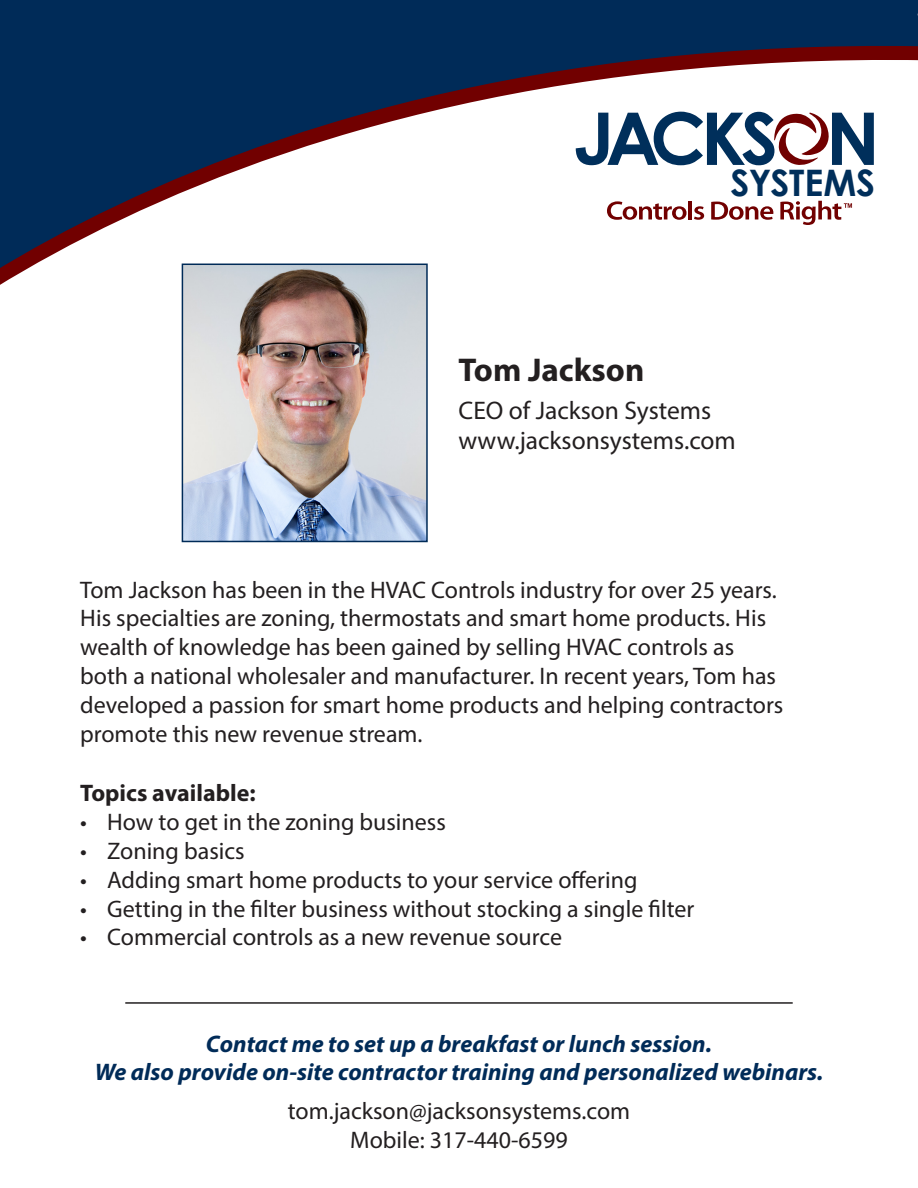
<style>
.page{position:relative;width:918px;height:1188px;background:#fff}
.page>*{position:absolute;margin:0;border:0;box-sizing:border-box;transform-origin:0 0}
.t1{font:700 36.6px "Century Gothic";letter-spacing:-.005em;color:#002f5b}
.t2{font:700 33px "Myriad Pro";color:#231f20}
.t3{font:25.5px "Myriad Pro";color:#231f20}
.t4{font:24px/28.8px "Myriad Pro";color:#231f20}
.t5{font:italic 700 24px "Myriad Pro";color:#002b58}
.t6{font:700 24px "Myriad Pro";color:#231f20}
</style>
<div class="page">
<img style="left:185px;top:422px;width:240px;height:117px">
<div style="left:182px;top:264px;width:246px;height:278px;border:2px solid #002b58"></div>
<hr style="left:125px;top:1002px;width:668px;height:2px;background:#231f20">
<svg style="left:181px;top:408px;width:247px;height:14px;background:#d1c1bd"></svg>
<svg style="left:0;top:0;width:918px;height:408px"></svg>
<p class="t1" style="left:731px;top:155px;width:146px">SYSTEMS</p>
<p class="t2" style="left:459px;top:349px;width:187px">Tom Jackson</p>
<p class="t3" style="left:459px;top:394px;width:254px">CEO of Jackson Systems</p>
<p class="t3" style="left:459px;top:425px;width:279px">www.jacksonsystems.com</p>
<p class="t4" style="left:80px;top:575px;width:705px">Tom Jackson has been in the HVAC Controls industry for over 25 years.<br>His specialties are zoning, thermostats and smart home products. His wealth of knowledge has been gained by selling HVAC controls as both a national wholesaler and manufacturer. In recent years, Tom has developed a passion for smart home products and helping contractors promote this new revenue stream.</p>
<p class="t6" style="left:80px;top:778px;width:177px">Topics available:</p>
<p class="t4" style="left:80px;top:807px;width:367px">• How to get in the zoning business</p>
<p class="t4" style="left:80px;top:836px;width:166px">• Zoning basics</p>
<p class="t4" style="left:80px;top:865px;width:559px">• Adding smart home products to your service offering</p>
<p class="t4" style="left:80px;top:894px;width:616px">• Getting in the filter business without stocking a single filter</p>
<p class="t4" style="left:80px;top:923px;width:483px">• Commercial controls as a new revenue source</p>
<p class="t5" style="left:206px;top:1028px;width:508px">Contact me to set up a breakfast or lunch session.</p>
<p class="t5" style="left:95px;top:1057px;width:730px">We also provide on-site contractor training and personalized webinars.</p>
<p class="t4" style="left:288px;top:1097px;width:344px">tom.jackson@jacksonsystems.com</p>
<p class="t4" style="left:350px;top:1125px;width:219px">Mobile: 317-440-6599</p>
</div>
